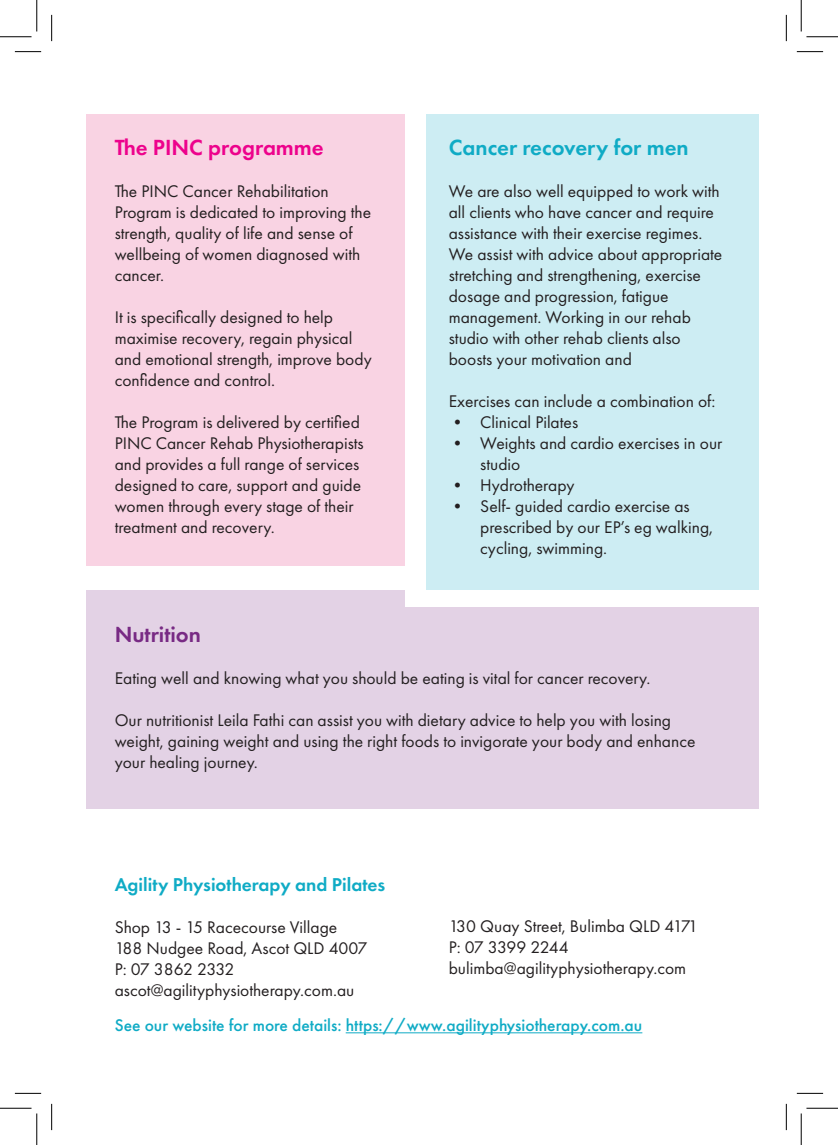
<style>
.page{position:relative;width:838px;height:1145px;background:#fff}
.page>*{position:absolute;margin:0;border:0;box-sizing:border-box;transform-origin:0 0}
.t1{font:600 22.75px "Futura PT";color:#0fabc5}
.t2{font:600 22.75px "Futura PT";color:#ed028c}
.t3{font:600 22.75px "Futura PT";color:#782a84}
.t4{font:600 19.25px "Futura PT";color:#0fabc5}
.t5{font:17.5px/21px "Futura PT";color:#231f20}
.t6{font:500 17.5px "Futura PT";color:#0fabc5}
</style>
<div class="page">
<div style="left:86px;top:590px;width:319px;height:72px;background:#e3d2e5"></div>
<div style="left:426px;top:114px;width:332px;height:476px;background:#cdedf3"></div>
<div style="left:86px;top:114px;width:319px;height:452px;background:#f9d3e3"></div>
<div style="left:86px;top:607px;width:672px;height:202px;background:#e3d2e5"></div>
<hr style="left:345px;top:1032px;width:297px;height:1px;background:#0fabc5">
<svg style="left:15px;top:51px;width:26px;height:1px"></svg>
<svg style="left:796px;top:51px;width:27px;height:1px"></svg>
<svg style="left:15px;top:1093px;width:26px;height:1px"></svg>
<svg style="left:796px;top:1093px;width:27px;height:1px"></svg>
<svg style="left:51px;top:15px;width:1px;height:26px"></svg>
<svg style="left:51px;top:1104px;width:1px;height:26px"></svg>
<svg style="left:786px;top:15px;width:1px;height:26px"></svg>
<svg style="left:786px;top:1104px;width:1px;height:26px"></svg>
<hr style="left:0;top:36px;width:32px;height:1px;background:#000">
<hr style="left:806px;top:36px;width:31px;height:1px;background:#000">
<hr style="left:0;top:1108px;width:32px;height:1px;background:#000">
<hr style="left:806px;top:1108px;width:31px;height:1px;background:#000">
<hr style="left:36px;top:0;width:1px;height:31px;background:#000">
<hr style="left:36px;top:1113px;width:1px;height:32px;background:#000">
<hr style="left:800px;top:0;width:1px;height:31px;background:#000">
<hr style="left:800px;top:1113px;width:1px;height:32px;background:#000">
<p class="t2" style="left:115px;top:133px;width:211px">The PINC programme</p>
<p class="t5" style="left:115px;top:180px;width:258px">The PINC Cancer Rehabilitation<br>Program is dedicated to improving the strength, quality of life and sense of wellbeing of women diagnosed with cancer.</p>
<p class="t5" style="left:115px;top:306px;width:258px">It is specifically designed to help maximise recovery, regain physical and emotional strength, improve body confidence and control.</p>
<p class="t5" style="left:115px;top:411px;width:250px">The Program is delivered by certified PINC Cancer Rehab Physiotherapists and provides a full range of services designed to care, support and guide women through every stage of their treatment and recovery.</p>
<p class="t1" style="left:448px;top:133px;width:241px">Cancer recovery for men</p>
<p class="t5" style="left:448px;top:180px;width:275px">We are also well equipped to work with all clients who have cancer and require assistance with their exercise regimes.<br>We assist with advice about appropriate stretching and strengthening, exercise dosage and progression, fatigue management. Working in our rehab studio with other rehab clients also boosts your motivation and</p>
<p class="t5" style="left:448px;top:390px;width:268px">Exercises can include a combination of:</p>
<p class="t5" style="left:448px;top:411px;width:131px">• Clinical Pilates</p>
<p class="t5" style="left:480px;top:432px;width:243px;text-indent:-32px">• Weights and cardio exercises in our studio</p>
<p class="t5" style="left:448px;top:474px;width:127px">• Hydrotherapy</p>
<p class="t5" style="left:480px;top:495px;width:234px;text-indent:-32px">• Self- guided cardio exercise as prescribed by our EP’s eg walking, cycling, swimming.</p>
<p class="t3" style="left:115px;top:620px;width:88px">Nutrition</p>
<p class="t5" style="left:115px;top:668px;width:537px">Eating well and knowing what you should be eating is vital for cancer recovery.</p>
<p class="t5" style="left:115px;top:710px;width:582px">Our nutritionist Leila Fathi can assist you with dietary advice to help you with losing weight, gaining weight and using the right foods to invigorate your body and enhance your healing journey.</p>
<p class="t4" style="left:115px;top:873px;width:272px">Agility Physiotherapy and Pilates</p>
<p class="t5" style="left:115px;top:917px;width:254px">Shop 13 - 15 Racecourse Village<br>188 Nudgee Road, Ascot QLD 4007<br>P: 07 3862 2332</p>
<p class="t5" style="left:115px;top:980px;width:241px">ascot@agilityphysiotherapy.com.au</p>
<p class="t5" style="left:448px;top:916px;width:251px">130 Quay Street, Bulimba QLD 4171</p>
<p class="t5" style="left:448px;top:937px;width:239px">P: 07 3399 2244 bulimba@agilityphysiotherapy.com</p>
<p class="t6" style="left:115px;top:1015px;width:529px">See our website for more details: https://www.agilityphysiotherapy.com.au</p>
</div>
